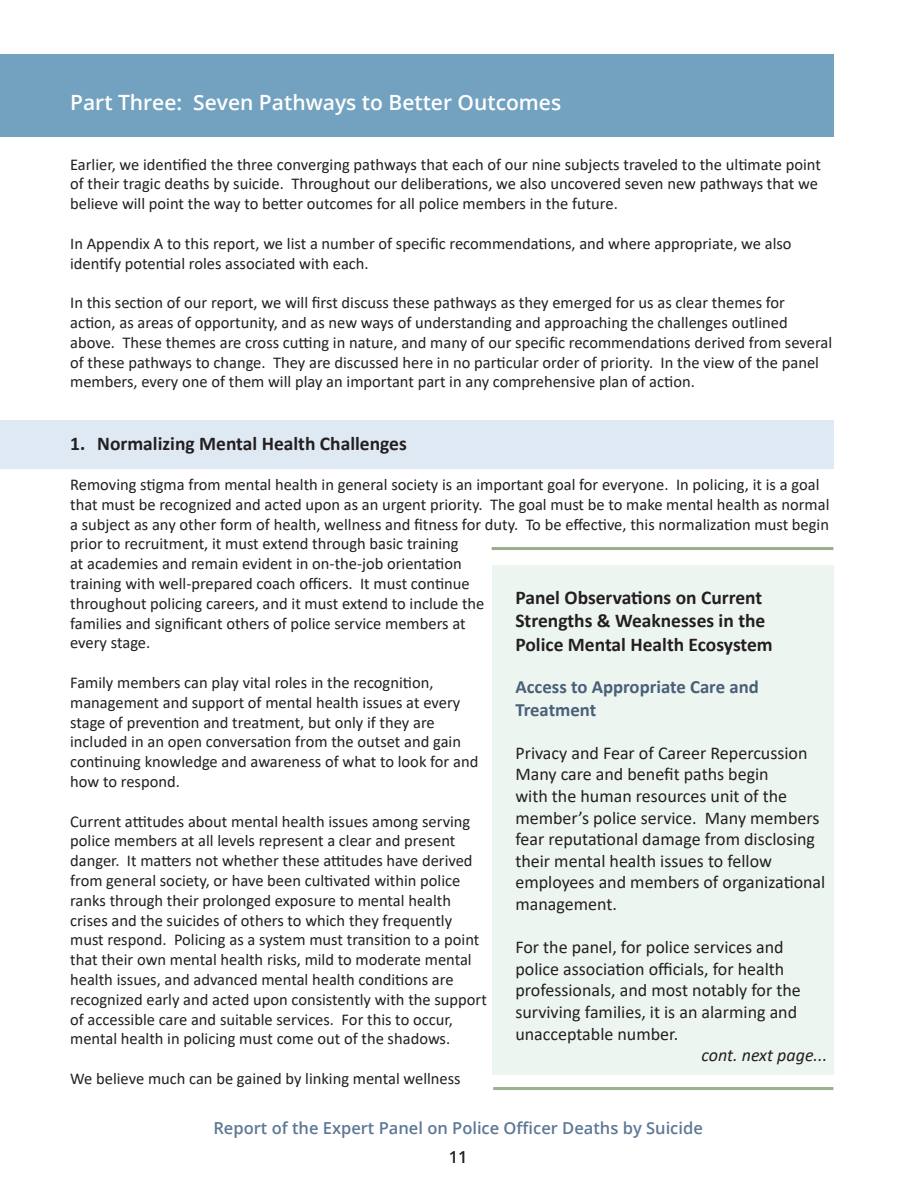
<style>
.page{position:relative;width:918px;height:1188px;background:#fff}
.page>*{position:absolute;margin:0;border:0;box-sizing:border-box;transform-origin:0 0}
.Heading_1{font:600 21px "Open Sans";color:#fff}
.t1{font:700 19.5px "Calibri";color:#231f20}
.t2{font:700 18.75px/22.5px "Calibri";color:#496079}
.t3{font:18px/21.6px "Calibri";color:#231f20}
.t4{font:italic 18px "Calibri";color:#231f20}
.t5{font:16.5px/19.8px "Calibri";color:#231f20}
.t6{font:600 16.5px "Open Sans";color:#5d7895}
.t7{font:600 16.5px "Open Sans";color:#231f20}
</style>
<div class="page">
<div style="left:0;top:54px;width:833px;height:83px;background:#72a2c0"></div>
<div style="left:0;top:420px;width:833px;height:49px;background:#dfe9f3"></div>
<div style="left:492px;top:566px;width:341px;height:509px;background:#edf5f1"></div>
<hr style="left:917px;top:645px;width:1px;height:48px;background:#dfe9f3">
<hr style="left:492px;top:547px;width:341px;height:3px;background:#99ac8d">
<hr style="left:493px;top:1087px;width:340px;height:3px;background:#9caf91">
<p class="Heading_1" style="left:70px;top:88px;width:493px">Part Three: Seven Pathways to Better Outcomes</p>
<p class="t5" style="left:70px;top:154px;width:752px">Earlier, we identified the three converging pathways that each of our nine subjects traveled to the ultimate point of their tragic deaths by suicide. Throughout our deliberations, we also uncovered seven new pathways that we believe will point the way to better outcomes for all police members in the future.</p>
<p class="t5" style="left:70px;top:233px;width:723px">In Appendix A to this report, we list a number of specific recommendations, and where appropriate, we also identify potential roles associated with each.</p>
<p class="t5" style="left:70px;top:292px;width:763px">In this section of our report, we will first discuss these pathways as they emerged for us as clear themes for action, as areas of opportunity, and as new ways of understanding and approaching the challenges outlined above. These themes are cross cutting in nature, and many of our specific recommendations derived from several of these pathways to change. They are discussed here in no particular order of priority. In the view of the panel members, every one of them will play an important part in any comprehensive plan of action.</p>
<p class="t1" style="left:70px;top:430px;width:338px">1. Normalizing Mental Health Challenges</p>
<p class="t5" style="left:70px;top:474px;width:761px">Removing stigma from mental health in general society is an important goal for everyone. In policing, it is a goal that must be recognized and acted upon as an urgent priority. The goal must be to make mental health as normal a subject as any other form of health, wellness and fitness for duty. To be effective, this normalization must begin prior to recruitment, it must extend through basic training<br>at academies and remain evident in on-the-job orientation<br>training with well-prepared coach officers. It must continue<br>throughout policing careers, and it must extend to include the<br>families and significant others of police service members at<br>every stage.</p>
<p class="t5" style="left:70px;top:672px;width:410px">Family members can play vital roles in the recognition, management and support of mental health issues at every stage of prevention and treatment, but only if they are included in an open conversation from the outset and gain continuing knowledge and awareness of what to look for and how to respond.</p>
<p class="t5" style="left:70px;top:811px;width:418px">Current attitudes about mental health issues among serving police members at all levels represent a clear and present danger. It matters not whether these attitudes have derived from general society, or have been cultivated within police ranks through their prolonged exposure to mental health crises and the suicides of others to which they frequently must respond. Policing as a system must transition to a point that their own mental health risks, mild to moderate mental health issues, and advanced mental health conditions are recognized early and acted upon consistently with the support of accessible care and suitable services. For this to occur, mental health in policing must come out of the shadows.</p>
<p class="t5" style="left:70px;top:1068px;width:392px">We believe much can be gained by linking mental wellness</p>
<p class="t1" style="left:515px;top:584px;width:248px">Panel Observations on Current</p>
<p class="t1" style="left:515px;top:607px;width:251px">Strengths &amp; Weaknesses in the</p>
<p class="t1" style="left:515px;top:630px;width:259px">Police Mental Health Ecosystem</p>
<p class="t2" style="left:515px;top:675px;width:245px">Access to Appropriate Care and<br>Treatment</p>
<p class="t3" style="left:515px;top:741px;width:294px">Privacy and Fear of Career Repercussion</p>
<p class="t3" style="left:515px;top:763px;width:311px">Many care and benefit paths begin<br>with the human resources unit of the member’s police service. Many members fear reputational damage from disclosing their mental health issues to fellow employees and members of organizational management.</p>
<p class="t3" style="left:515px;top:936px;width:287px">For the panel, for police services and police association officials, for health professionals, and most notably for the surviving families, it is an alarming and unacceptable number.</p>
<p class="t4" style="left:702px;top:1043px;width:127px">cont. next page...</p>
<p class="t6" style="left:213px;top:1117px;width:491px">Report of the Expert Panel on Police Officer Deaths by Suicide</p>
<p class="t7" style="left:449px;top:1146px;width:20px">11</p>
</div>
